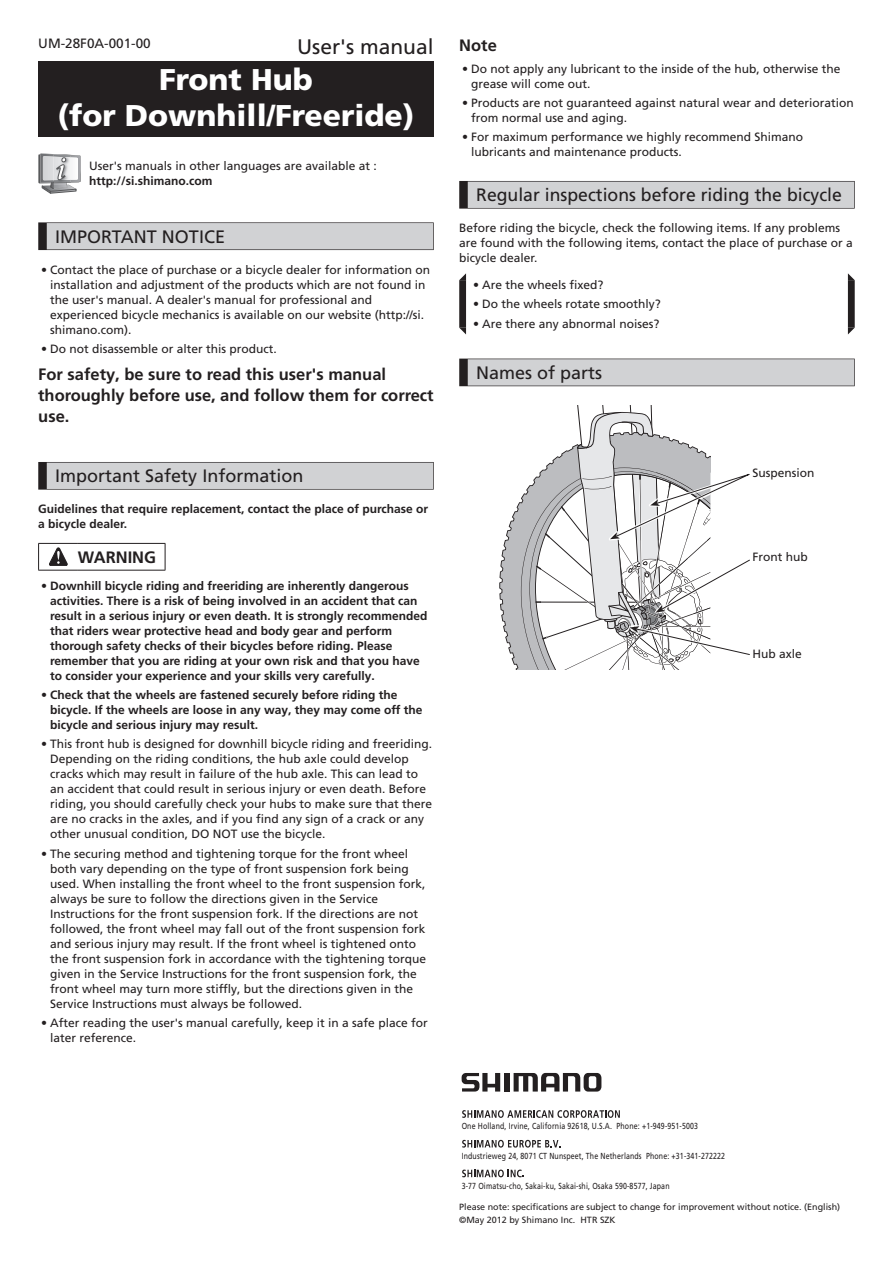
<style>
.page{position:relative;width:893px;height:1263px;background:#fff}
.page>*{position:absolute;margin:0;border:0;box-sizing:border-box;transform-origin:0 0}
.t1{font:900 30px/36px "Frutiger LT Pro";color:#fff;text-align:center}
.t2{font:21px "Frutiger LT Pro";color:#231f20}
.t3{font:18px "Frutiger LT Pro";color:#231f20}
.t4{font:700 16.5px/21px "Frutiger LT Pro";color:#231f20}
.t5{font:13.5px "Frutiger LT Pro";color:#231f20}
.t6{font:12px/15px "Frutiger LT Pro";color:#231f20}
.t7{font:700 12px/15px "Frutiger LT Pro";color:#231f20}
.t8{font:9px/13.5px "Frutiger LT Pro";color:#231f20}
.t9{font:8.7px "Frutiger LT Pro";letter-spacing:.02em;color:#231f20;scale:.8 1}
.s1{font-weight:300}
</style>
<div class="page">
<svg style="left:514px;top:1073px;width:87px;height:18px"></svg>
<div style="left:504px;top:1073px;width:6px;height:18px;background:#231f20"></div>
<svg style="left:461px;top:1073px;width:39px;height:18px"></svg>
<svg style="left:462px;top:1110px;width:158px;height:8px"></svg>
<svg style="left:462px;top:1140px;width:99px;height:7px"></svg>
<svg style="left:462px;top:1169px;width:62px;height:8px"></svg>
<div style="left:38px;top:222px;width:396px;height:28px;background:#231f20"></div>
<div style="left:47px;top:223px;width:386px;height:26px;background:#d1d2d4"></div>
<div style="left:38px;top:462px;width:396px;height:28px;background:#231f20"></div>
<div style="left:47px;top:463px;width:386px;height:26px;background:#d1d2d4"></div>
<div style="left:38px;top:61px;width:396px;height:75px;background:#231f20"></div>
<svg style="left:38px;top:153px;width:43px;height:41px"></svg>
<hr style="left:38px;top:543px;width:40px;height:1px;background:#231f20">
<svg style="left:38px;top:544px;width:1px;height:26px"></svg>
<hr style="left:78px;top:543px;width:87px;height:1px;background:#231f20">
<svg style="left:165px;top:544px;width:1px;height:26px"></svg>
<hr style="left:38px;top:570px;width:40px;height:1px;background:#231f20">
<hr style="left:78px;top:570px;width:87px;height:1px;background:#231f20">
<svg style="left:49px;top:548px;width:18px;height:18px"></svg>
<div style="left:459px;top:181px;width:396px;height:28px;background:#231f20"></div>
<div style="left:468px;top:182px;width:386px;height:26px;background:#d1d2d4"></div>
<div style="left:459px;top:359px;width:396px;height:27px;background:#231f20"></div>
<div style="left:468px;top:359px;width:386px;height:27px;background:#d1d2d4"></div>
<svg style="left:459px;top:273px;width:396px;height:61px"></svg>
<svg style="left:499px;top:502px;width:22px;height:167px;fill:#bcbdc0"></svg>
<svg style="left:521px;top:406px;width:229px;height:263px"></svg>
<p class="t5" style="left:38px;top:36px;width:114px">UM-28F0A-001-00</p>
<h2 class="t2" style="left:297px;top:34px;width:138px">User's manual</h2>
<h1 class="t1" style="left:57px;top:61px;width:359px">Front Hub<br>(for Downhill/Freeride)</h1>
<p class="t6" style="left:89px;top:159px;width:289px">User's manuals in other languages are available at :</p>
<p class="t7" style="left:89px;top:174px;width:125px">http://si.shimano.com</p>
<h3 class="t3" style="left:55px;top:226px;width:171px">IMPORTANT NOTICE</h3>
<p class="t6" style="left:50px;top:262px;width:382px;text-indent:-9px"><span class="s1">•</span> Contact the place of purchase or a bicycle dealer for information on installation and adjustment of the products which are not found in the user's manual. A dealer's manual for professional and experienced bicycle mechanics is available on our website (http://si. shimano.com).</p>
<p class="t6" style="left:41px;top:341px;width:237px"><span class="s1">•</span> Do not disassemble or alter this product.</p>
<h3 class="t4" style="left:38px;top:363px;width:397px">For safety, be sure to read this user's manual thoroughly before use, and follow them for correct use.</h3>
<h3 class="t3" style="left:55px;top:465px;width:250px">Important Safety Information</h3>
<p class="t7" style="left:38px;top:502px;width:391px">Guidelines that require replacement, contact the place of purchase or a bicycle dealer.</p>
<h3 class="t4" style="left:78px;top:546px;width:80px">WARNING</h3>
<p class="t7" style="left:50px;top:578px;width:379px;text-indent:-9px"><span class="s1">•</span> Downhill bicycle riding and freeriding are inherently dangerous activities. There is a risk of being involved in an accident that can result in a serious injury or even death. It is strongly recommended that riders wear protective head and body gear and perform thorough safety checks of their bicycles before riding. Please remember that you are riding at your own risk and that you have to consider your experience and your skills very carefully.</p>
<p class="t7" style="left:50px;top:687px;width:374px;text-indent:-9px"><span class="s1">•</span> Check that the wheels are fastened securely before riding the bicycle. If the wheels are loose in any way, they may come off the bicycle and serious injury may result.</p>
<p class="t6" style="left:50px;top:737px;width:384px;text-indent:-9px"><span class="s1">•</span> This front hub is designed for downhill bicycle riding and freeriding.<br>Depending on the riding conditions, the hub axle could develop cracks which may result in failure of the hub axle. This can lead to an accident that could result in serious injury or even death. Before riding, you should carefully check your hubs to make sure that there are no cracks in the axles, and if you find any sign of a crack or any other unusual condition, DO NOT use the bicycle.</p>
<p class="t6" style="left:50px;top:846px;width:378px;text-indent:-9px"><span class="s1">•</span> The securing method and tightening torque for the front wheel both vary depending on the type of front suspension fork being used. When installing the front wheel to the front suspension fork, always be sure to follow the directions given in the Service Instructions for the front suspension fork. If the directions are not followed, the front wheel may fall out of the front suspension fork and serious injury may result. If the front wheel is tightened onto the front suspension fork in accordance with the tightening torque given in the Service Instructions for the front suspension fork, the front wheel may turn more stiffly, but the directions given in the Service Instructions must always be followed.</p>
<p class="t6" style="left:50px;top:1015px;width:379px;text-indent:-9px"><span class="s1">•</span> After reading the user's manual carefully, keep it in a safe place for later reference.</p>
<h3 class="t4" style="left:459px;top:34px;width:39px">Note</h3>
<p class="t6" style="left:471px;top:61px;width:371px;text-indent:-9px"><span class="s1">•</span> Do not apply any lubricant to the inside of the hub, otherwise the grease will come out.</p>
<p class="t6" style="left:471px;top:95px;width:384px;text-indent:-9px"><span class="s1">•</span> Products are not guaranteed against natural wear and deterioration from normal use and aging.</p>
<p class="t6" style="left:471px;top:130px;width:334px;text-indent:-9px"><span class="s1">•</span> For maximum performance we highly recommend Shimano lubricants and maintenance products.</p>
<h3 class="t3" style="left:476px;top:184px;width:367px">Regular inspections before riding the bicycle</h3>
<p class="t6" style="left:459px;top:221px;width:395px">Before riding the bicycle, check the following items. If any problems are found with the following items, contact the place of purchase or a bicycle dealer.</p>
<p class="t6" style="left:473px;top:278px;width:132px"><span class="s1">•</span> Are the wheels fixed?</p>
<p class="t6" style="left:473px;top:297px;width:189px"><span class="s1">•</span> Do the wheels rotate smoothly?</p>
<p class="t6" style="left:473px;top:316px;width:188px"><span class="s1">•</span> Are there any abnormal noises?</p>
<h3 class="t3" style="left:476px;top:362px;width:128px">Names of parts</h3>
<p class="t6" style="left:752px;top:465px;width:64px">Suspension</p>
<p class="t6" style="left:752px;top:549px;width:57px">Front hub</p>
<p class="t6" style="left:752px;top:647px;width:51px">Hub axle</p>
<p class="t9" style="left:462px;top:1121px;width:297px">One Holland, Irvine, California 92618, U.S.A. Phone: +1-949-951-5003</p>
<p class="t9" style="left:462px;top:1151px;width:331px">Industrieweg 24, 8071 CT Nunspeet, The Netherlands Phone: +31-341-272222</p>
<p class="t9" style="left:462px;top:1180px;width:261px">3-77 Oimatsu-cho, Sakai-ku, Sakai-shi, Osaka 590-8577, Japan</p>
<p class="t8" style="left:459px;top:1200px;width:382px">Please note: specifications are subject to change for improvement without notice. (English) ©May 2012 by Shimano Inc. HTR SZK</p>
</div>
